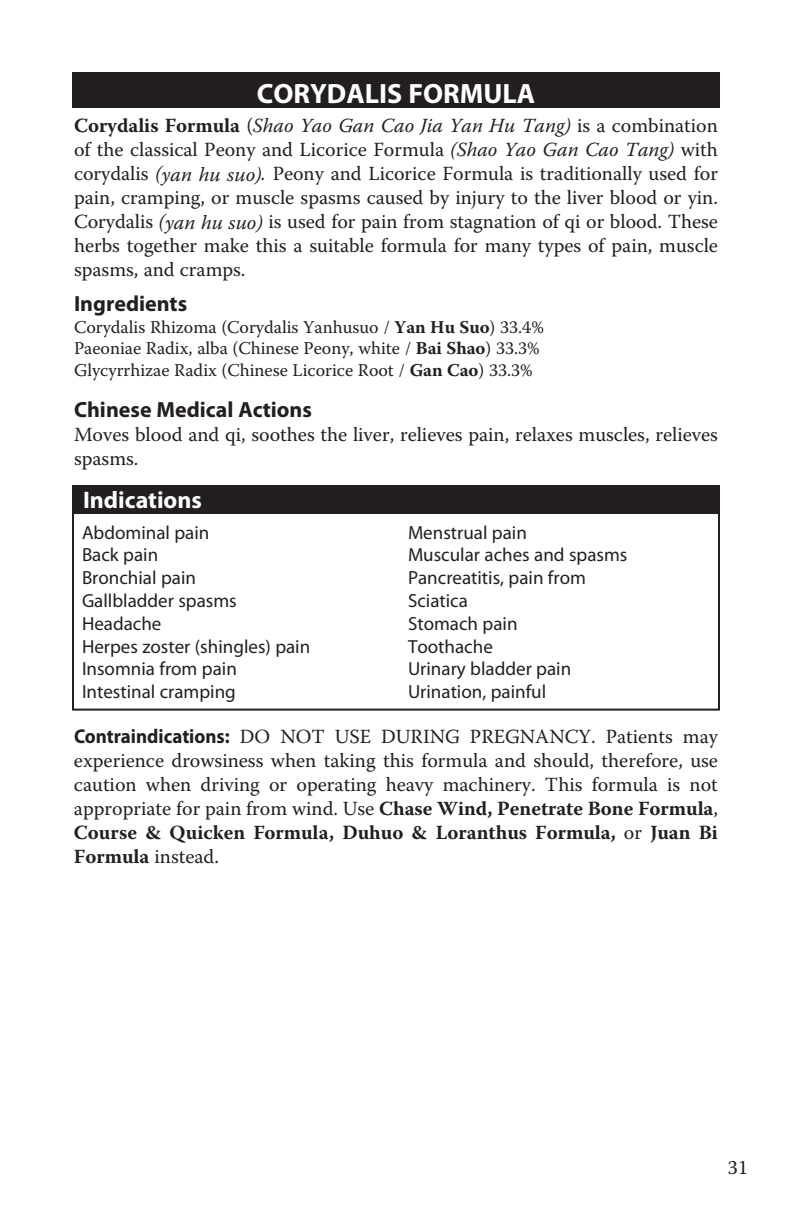
<style>
.page{position:relative;width:792px;height:1224px;background:#fff}
.page>*{position:absolute;margin:0;border:0;box-sizing:border-box;transform-origin:0 0}
.t1{font:700 28px "Myriad Pro";color:#fff}
.t2{font:700 24px "Myriad Pro";color:#fff}
.t3{font:700 22px "Myriad Pro";color:#231f20}
.t4{font:20px/24px "Warnock Pro";color:#231f20;text-align:justify}
.t5{font:19px/22.8px "Myriad Pro";color:#231f20}
.t6{font:18px/21.6px "Warnock Pro";color:#231f20}
.s1{font-weight:700}
.s2{font-style:italic}
.s3{font-family:"Myriad Pro";font-weight:700}
</style>
<div class="page">
<div style="left:72px;top:72px;width:648px;height:36px;background:#231f20"></div>
<div style="left:72px;top:506px;width:648px;height:205px;border:2px solid #231f20"></div>
<div style="left:72px;top:485px;width:648px;height:29px;background:#231f20"></div>
<h1 class="t1" style="left:257px;top:75px;width:280px">CORYDALIS FORMULA</h1>
<p class="t4" style="left:74px;top:113px;width:646px"><span class="s1">Corydalis Formula</span> (<span class="s2">Shao Yao Gan Cao Jia Yan Hu Tang)</span> is a combination of the classical Peony and Licorice Formula <span class="s2">(Shao Yao Gan Cao Tang)</span> with corydalis <span class="s2">(yan hu suo).</span> Peony and Licorice Formula is traditionally used for pain, cramping, or muscle spasms caused by injury to the liver blood or yin.<br>Corydalis <span class="s2">(yan hu suo)</span> is used for pain from stagnation of qi or blood. These herbs together make this a suitable formula for many types of pain, muscle spasms, and cramps.</p>
<p class="t3" style="left:74px;top:289px;width:115px">Ingredients</p>
<p class="t6" style="left:74px;top:316px;width:471px">Corydalis Rhizoma (Corydalis Yanhusuo / <span class="s1">Yan Hu Suo</span>) 33.4%<br>Paeoniae Radix, alba (Chinese Peony, white / <span class="s1">Bai Shao</span>) 33.3%<br>Glycyrrhizae Radix (Chinese Licorice Root / <span class="s1">Gan Cao</span>) 33.3%</p>
<p class="t3" style="left:74px;top:395px;width:239px">Chinese Medical Actions</p>
<p class="t4" style="left:74px;top:422px;width:645px">Moves blood and qi, soothes the liver, relieves pain, relaxes muscles, relieves spasms.</p>
<p class="t2" style="left:83px;top:485px;width:120px">Indications</p>
<p class="t5" style="left:82px;top:521px;width:230px">Abdominal pain<br>Back pain<br>Bronchial pain<br>Gallbladder spasms<br>Headache<br>Herpes zoster (shingles) pain<br>Insomnia from pain<br>Intestinal cramping</p>
<p class="t5" style="left:408px;top:521px;width:221px">Menstrual pain<br>Muscular aches and spasms<br>Pancreatitis, pain from<br>Sciatica<br>Stomach pain<br>Toothache<br>Urinary bladder pain<br>Urination, painful</p>
<p class="t4" style="left:74px;top:724px;width:646px"><span class="s3">Contraindications:</span> DO NOT USE DURING PREGNANCY. Patients may experience drowsiness when taking this formula and should, therefore, use caution when driving or operating heavy machinery. This formula is not appropriate for pain from wind. Use <span class="s1">Chase Wind, Penetrate Bone Formula</span>, <span class="s1">Course &amp; Quicken Formula, Duhuo &amp; Loranthus Formula,</span> or <span class="s1">Juan Bi Formula</span> instead.</p>
<p class="t4" style="left:728px;top:1155px;width:22px">31</p>
</div>
